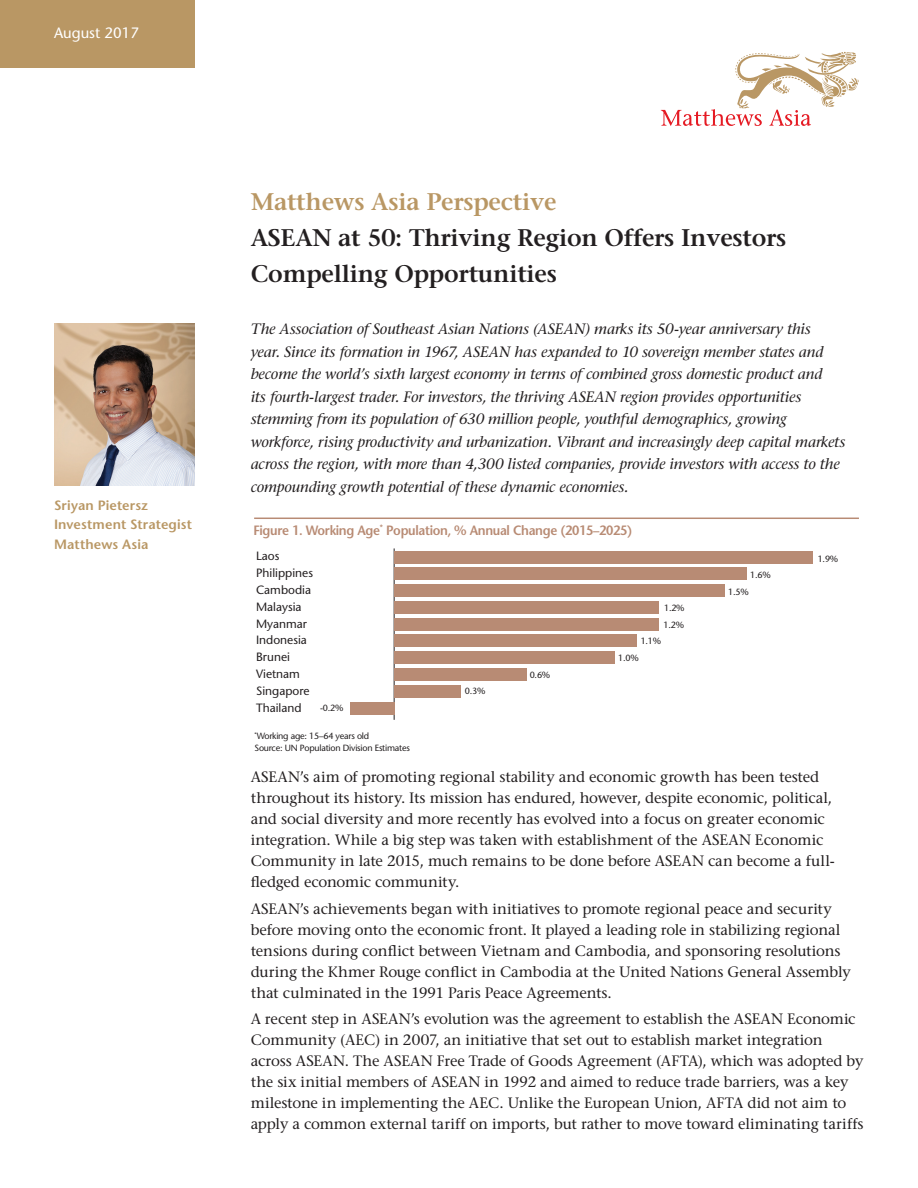
<style>
.page{position:relative;width:918px;height:1188px;background:#fff}
.page>*{position:absolute;margin:0;border:0;box-sizing:border-box;transform-origin:0 0}
._6_Caption_head{font:600 24px/36px "Stone Serif Std";letter-spacing:-.01em;color:#231f20}
._6_Caption_head-2{font:600 24px "Stone Serif Std";letter-spacing:-.01em;color:#b99764}
.Text{font:500 15px/21px "Stone Serif Std";letter-spacing:-.01em;color:#231f20}
.Text-2{font:italic 500 15px/22.5px "Stone Serif Std";letter-spacing:-.01em;color:#231f20}
._6_Caption_head-3{font:500 15px "Stone Sans Std";color:#fff}
.t1{font:600 13.5px "Stone Sans Std";letter-spacing:-.025em;color:#b88b74;scale:.94 1}
._6_Caption_head-4{font:600 13.5px "Stone Sans Std";letter-spacing:.01em;color:#b99764}
.t2{font:500 12px "Stone Sans Std";color:#231f20}
.t3{font:500 9px/12.3px "Stone Sans Std";letter-spacing:-.025em;color:#231f20}
</style>
<div class="page">
<div style="left:0;top:0;width:195px;height:67px;background:#b99764"></div>
<svg style="left:661px;top:52px;width:198px;height:74px"></svg>
<hr style="left:254px;top:518px;width:605px;height:1px;background:#b88b74">
<hr style="left:394px;top:548px;width:1px;height:172px;background:#231f20">
<div style="left:394px;top:552px;width:418px;height:12px;background:#b88b74"></div>
<div style="left:394px;top:568px;width:352px;height:12px;background:#b88b74"></div>
<div style="left:394px;top:584px;width:330px;height:13px;background:#b88b74"></div>
<div style="left:394px;top:601px;width:264px;height:12px;background:#b88b74"></div>
<div style="left:394px;top:618px;width:264px;height:12px;background:#b88b74"></div>
<div style="left:394px;top:635px;width:242px;height:12px;background:#b88b74"></div>
<div style="left:394px;top:652px;width:220px;height:12px;background:#b88b74"></div>
<div style="left:394px;top:668px;width:132px;height:13px;background:#b88b74"></div>
<div style="left:394px;top:685px;width:66px;height:12px;background:#b88b74"></div>
<div style="left:350px;top:702px;width:44px;height:12px;background:#b88b74"></div>
<img style="left:54px;top:323px;width:141px;height:162px">
<p class="_6_Caption_head-3" style="left:54px;top:24px;width:86px">August 2017</p>
<p class="_6_Caption_head-4" style="left:54px;top:497px;width:96px">Sriyan Pietersz</p>
<p class="_6_Caption_head-4" style="left:54px;top:516px;width:140px">Investment Strategist</p>
<p class="_6_Caption_head-4" style="left:54px;top:536px;width:96px">Matthews Asia</p>
<p class="_6_Caption_head-2" style="left:251px;top:187px;width:307px">Matthews Asia Perspective</p>
<p class="_6_Caption_head" style="left:251px;top:220px;width:537px">ASEAN at 50: Thriving Region Offers Investors<br>Compelling Opportunities</p>
<p class="Text-2" style="left:251px;top:318px;width:596px">The Association of Southeast Asian Nations (ASEAN) marks its 50-year anniversary this<br>year. Since its formation in 1967, ASEAN has expanded to 10 sovereign member states and become the world’s sixth largest economy in terms of combined gross domestic product and<br>its fourth-largest trader. For investors, the thriving ASEAN region provides opportunities stemming from its population of 630 million people, youthful demographics, growing workforce, rising productivity and urbanization. Vibrant and increasingly deep capital markets across the region, with more than 4,300 listed companies, provide investors with access to the compounding growth potential of these dynamic economies.</p>
<p class="t1" style="left:253px;top:522px;width:404px">Figure 1. Working Age<sup>*</sup> Population, % Annual Change (2015–2025)</p>
<p class="t2" style="left:256px;top:549px;width:25px">Laos</p>
<p class="t3" style="left:818px;top:552px;width:22px">1.9%</p>
<p class="t3" style="left:750px;top:569px;width:22px">1.6%</p>
<p class="t3" style="left:728px;top:585px;width:22px">1.5%</p>
<p class="t3" style="left:664px;top:600px;width:23px;line-height:16.6px">1.2%<br>1.2%</p>
<p class="t3" style="left:641px;top:635px;width:22px">1.1%</p>
<p class="t3" style="left:618px;top:652px;width:22px">1.0%</p>
<p class="t3" style="left:530px;top:668px;width:22px">0.6%</p>
<p class="t3" style="left:465px;top:685px;width:22px">0.3%</p>
<p class="t3" style="left:320px;top:702px;width:25px">-0.2%</p>
<p class="t2" style="left:256px;top:566px;width:58px">Philippines</p>
<p class="t2" style="left:256px;top:583px;width:56px">Cambodia</p>
<p class="t2" style="left:256px;top:599px;width:47px">Malaysia</p>
<p class="t2" style="left:256px;top:616px;width:53px">Myanmar</p>
<p class="t2" style="left:256px;top:633px;width:52px">Indonesia</p>
<p class="t2" style="left:256px;top:650px;width:35px">Brunei</p>
<p class="t2" style="left:256px;top:667px;width:45px">Vietnam</p>
<p class="t2" style="left:256px;top:684px;width:55px">Singapore</p>
<p class="t2" style="left:256px;top:701px;width:47px">Thailand</p>
<p class="t3" style="left:255px;top:730px;width:157px"><sup>*</sup>Working age: 15–64 years old<br>Source: UN Population Division Estimates</p>
<p class="Text" style="left:251px;top:766px;width:586px">ASEAN’s aim of promoting regional stability and economic growth has been tested throughout its history. Its mission has endured, however, despite economic, political, and social diversity and more recently has evolved into a focus on greater economic integration. While a big step was taken with establishment of the ASEAN Economic Community in late 2015, much remains to be done before ASEAN can become a full&shy;fledged economic community.</p>
<p class="Text" style="left:251px;top:898px;width:601px">ASEAN’s achievements began with initiatives to promote regional peace and security before moving onto the economic front. It played a leading role in stabilizing regional tensions during conflict between Vietnam and Cambodia, and sponsoring resolutions during the Khmer Rouge conflict in Cambodia at the United Nations General Assembly that culminated in the 1991 Paris Peace Agreements.</p>
<p class="Text" style="left:251px;top:1008px;width:614px">A recent step in ASEAN’s evolution was the agreement to establish the ASEAN Economic Community (AEC) in 2007, an initiative that set out to establish market integration across ASEAN. The ASEAN Free Trade of Goods Agreement (AFTA), which was adopted by the six initial members of ASEAN in 1992 and aimed to reduce trade barriers, was a key milestone in implementing the AEC. Unlike the European Union, AFTA did not aim to apply a common external tariff on imports, but rather to move toward eliminating tariffs</p>
</div>
